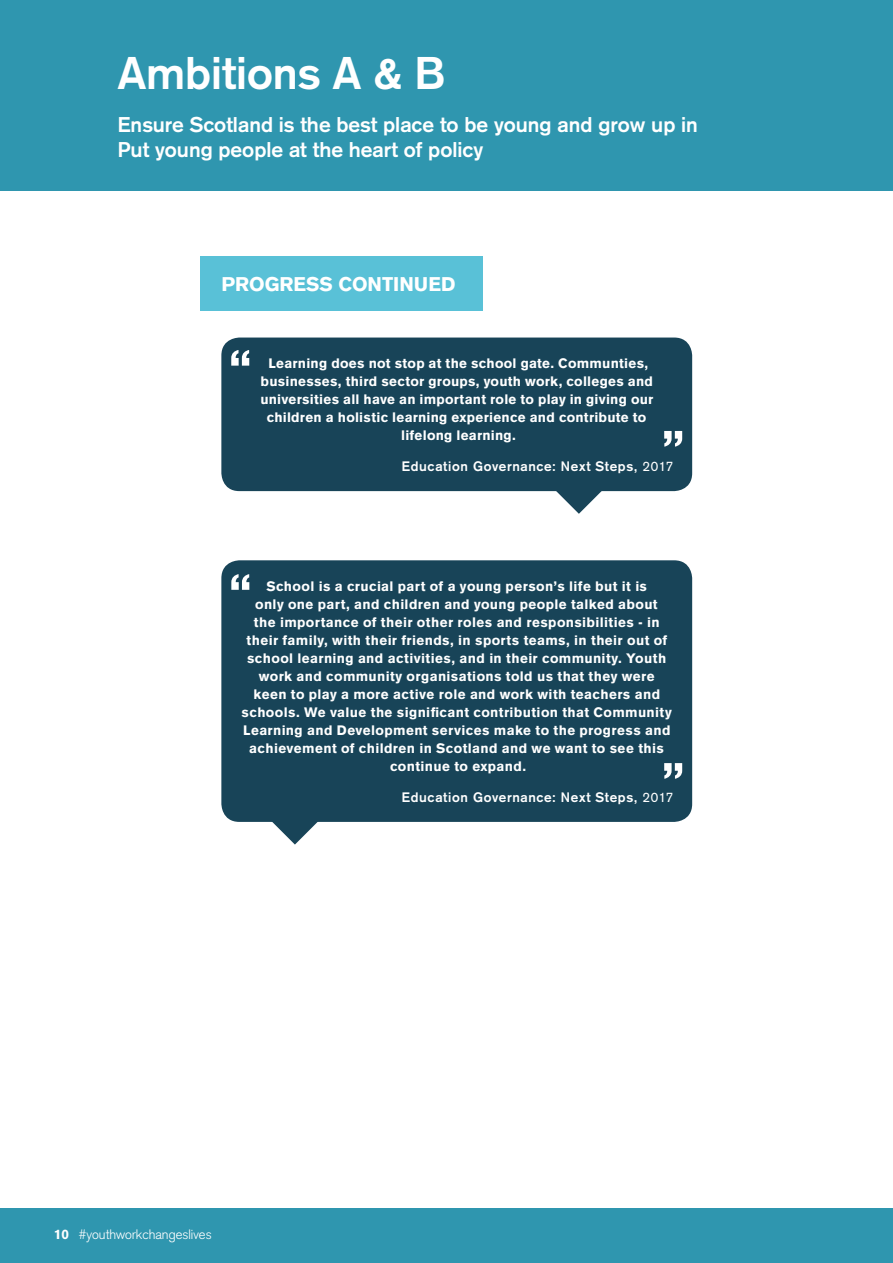
<style>
.page{position:relative;width:893px;height:1263px;background:#fff}
.page>*{position:absolute;margin:0;border:0;box-sizing:border-box;transform-origin:0 0}
.t1{font:700 45px "Akzidenz Grotesk";color:#fff}
.t2{font:700 21px/25.2px "Akzidenz Grotesk";color:#fff}
.t3{font:900 19.5px "Akzidenz Grotesk";color:#fff}
.t4{font:900 13.5px/18px "Akzidenz Grotesk";letter-spacing:.025em;color:#fff;text-align:center}
.t5{font:700 13.5px "Akzidenz Grotesk";letter-spacing:.05em;color:#fff}
.t6{font:300 13.5px "Akzidenz Grotesk";color:#fff}
.s1{font-weight:400}
.s2{font-weight:900}
</style>
<div class="page">
<div style="left:0;top:1208px;width:893px;height:55px;background:#2f96af"></div>
<div style="left:0;top:0;width:893px;height:190px;background:#2f96af"></div>
<div style="left:201px;top:256px;width:282px;height:54px;background:#59c1d7"></div>
<svg style="left:549px;top:491px;width:59px;height:23px"></svg>
<div style="left:221px;top:338px;width:471px;height:153px;background:#184458;border-radius:18px"></div>
<svg style="left:231px;top:350px;width:18px;height:16px"></svg>
<svg style="left:664px;top:431px;width:18px;height:16px"></svg>
<svg style="left:272px;top:822px;width:46px;height:22px"></svg>
<div style="left:221px;top:560px;width:471px;height:262px;background:#184458;border-radius:18px"></div>
<svg style="left:231px;top:574px;width:18px;height:16px"></svg>
<svg style="left:664px;top:763px;width:18px;height:16px"></svg>
<h1 class="t1" style="left:118px;top:46px;width:328px">Ambitions A &amp; B</h1>
<h2 class="t2" style="left:118px;top:112px;width:582px">Ensure Scotland is the best place to be young and grow up in<br>Put young people at the heart of policy</h2>
<h3 class="t3" style="left:221px;top:272px;width:236px">PROGRESS CONTINUED</h3>
<p class="t4" style="left:260px;top:354px;width:395px">Learning does not stop at the school gate. Communties, businesses, third sector groups, youth work, colleges and universities all have an important role to play in giving our children a holistic learning experience and contribute to lifelong learning.</p>
<p class="t5" style="left:402px;top:458px;width:273px">Education Governance: Next Steps, <span class="s1">2017</span></p>
<p class="t4" style="left:242px;top:577px;width:432px">School is a crucial part of a young person’s life but it is<br>only one part, and children and young people talked about<br>the importance of their other roles and responsibilities - in their family, with their friends, in sports teams, in their out of school learning and activities, and in their community. Youth work and community organisations told us that they were keen to play a more active role and work with teachers and schools. We value the significant contribution that Community Learning and Development services make to the progress and achievement of children in Scotland and we want to see this continue to expand.</p>
<p class="t5" style="left:402px;top:789px;width:273px">Education Governance: Next Steps, <span class="s1">2017</span></p>
<p class="t6" style="left:54px;top:1226px;width:159px"><span class="s2">10</span> #youthworkchangeslives</p>
</div>
